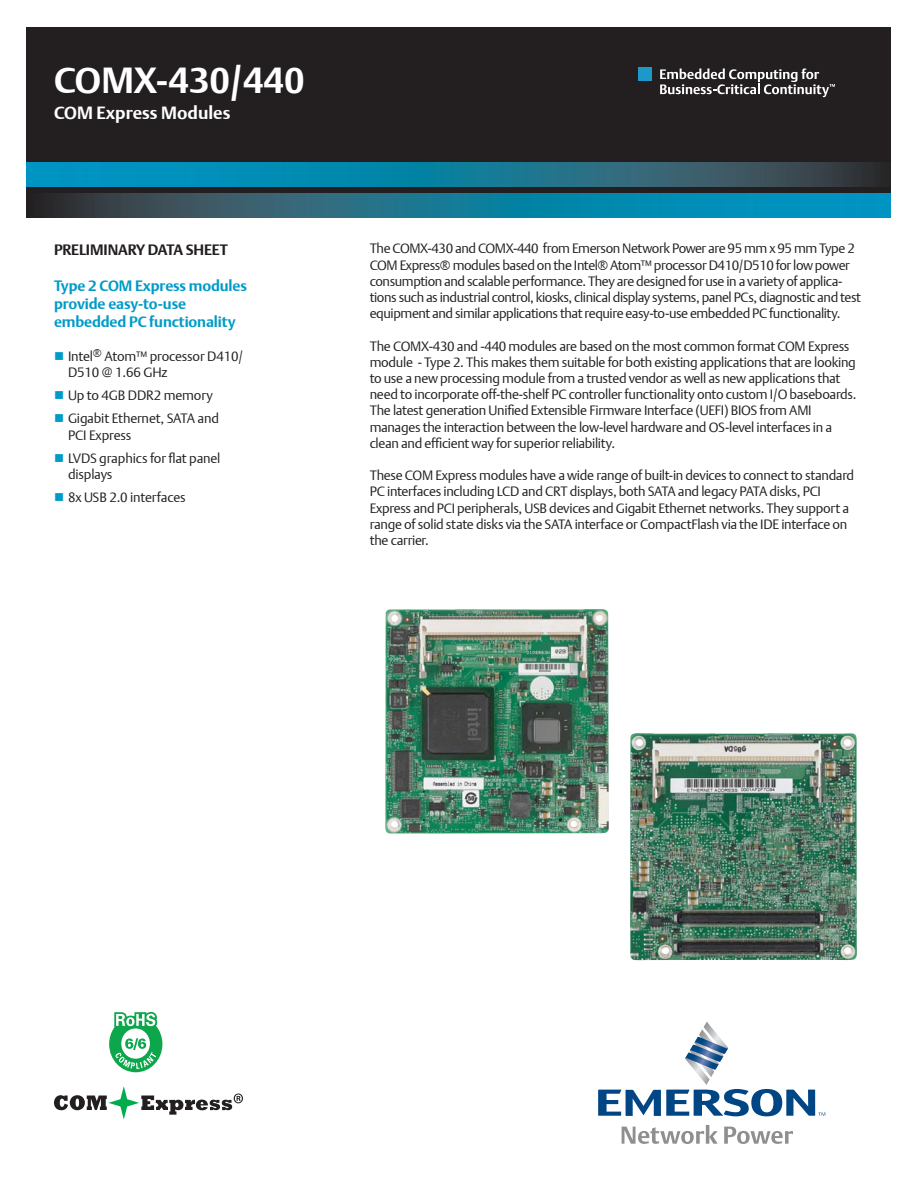
<style>
.page{position:relative;width:918px;height:1188px;background:#fff}
.page>*{position:absolute;margin:0;border:0;box-sizing:border-box;transform-origin:0 0}
._1_Cover_Headline{font:700 36.15px "DTL Argo T";color:#fff}
._1_Cover_subhead{font:700 17.7px "DTL Argo T";color:#fff}
._1_Cover_Bullet_Head{font:700 15px/18px "DTL Argo T";letter-spacing:-.01em;color:#009bc8}
._1_Cover_Bullet_Head-2{font:700 15px "DTL Argo T";letter-spacing:-.01em;color:#231f20}
._1_COVER_Body_Copy{font:13.5px/16.2px "DTL Argo T Light";letter-spacing:-.025em;color:#231f20}
._1_COVER_Bullets{font:13.5px/16.2px "DTL Argo T Light";letter-spacing:-.01em;color:#231f20}
.s1{color:#009bc8}
</style>
<div class="page">
<div style="left:27px;top:27px;width:864px;height:190px;background:#231f20"></div>
<div style="left:638px;top:68px;width:14px;height:13px;background:#1c99c8"></div>
<svg style="left:660px;top:68px;width:175px;height:29px"></svg>
<svg style="left:51px;top:193px;width:840px;height:24px;background:#187490"></svg>
<svg style="left:27px;top:163px;width:853px;height:23px;background:#177692"></svg>
<svg style="left:598px;top:1021px;width:227px;height:95px"></svg>
<svg style="left:622px;top:1125px;width:96px;height:19px"></svg>
<svg style="left:724px;top:1127px;width:69px;height:17px"></svg>
<img style="left:385px;top:609px;width:224px;height:225px">
<svg style="left:54px;top:1086px;width:189px;height:33px"></svg>
<svg style="left:109px;top:1012px;width:53px;height:60px"></svg>
<img style="left:630px;top:733px;width:227px;height:228px">
<p class="_1_Cover_Headline" style="left:54px;top:59px;width:252px">COMX-430/440</p>
<p class="_1_Cover_subhead" style="left:54px;top:102px;width:178px">COM Express Modules</p>
<p class="_1_Cover_Bullet_Head-2" style="left:54px;top:240px;width:175px">PRELIMINARY DATA SHEET</p>
<p class="_1_Cover_Bullet_Head" style="left:54px;top:276px;width:195px">Type 2 COM Express modules provide easy-to-use embedded PC functionality</p>
<p class="_1_COVER_Bullets" style="left:68px;top:348px;width:177px;text-indent:-14px"><span class="s1">■</span> Intel<sup>®</sup> Atom™ processor D410/<br>D510 @ 1.66 GHz</p>
<p class="_1_COVER_Bullets" style="left:54px;top:387px;width:160px"><span class="s1">■</span> Up to 4GB DDR2 memory</p>
<p class="_1_COVER_Bullets" style="left:68px;top:410px;width:153px;text-indent:-14px"><span class="s1">■</span> Gigabit Ethernet, SATA and<br>PCI Express</p>
<p class="_1_COVER_Bullets" style="left:68px;top:450px;width:154px;text-indent:-14px"><span class="s1">■</span> LVDS graphics for flat panel displays</p>
<p class="_1_COVER_Bullets" style="left:54px;top:489px;width:133px"><span class="s1">■</span> 8x USB 2.0 interfaces</p>
<p class="_1_COVER_Body_Copy" style="left:370px;top:240px;width:493px">The COMX-430 and COMX-440 from Emerson Network Power are 95 mm x 95 mm Type 2<br>COM Express® modules based on the Intel® Atom™ processor D410/D510 for low power consumption and scalable performance. They are designed for use in a variety of applica&shy;tions such as industrial control, kiosks, clinical display systems, panel PCs, diagnostic and test equipment and similar applications that require easy-to-use embedded PC functionality.</p>
<p class="_1_COVER_Body_Copy" style="left:370px;top:338px;width:488px">The COMX-430 and -440 modules are based on the most common format COM Express module - Type 2. This makes them suitable for both existing applications that are looking to use a new processing module from a trusted vendor as well as new applications that need to incorporate off-the-shelf PC controller functionality onto custom I/O baseboards.<br>The latest generation Unified Extensible Firmware Interface (UEFI) BIOS from AMI manages the interaction between the low-level hardware and OS-level interfaces in a clean and efficient way for superior reliability.</p>
<p class="_1_COVER_Body_Copy" style="left:370px;top:467px;width:486px">These COM Express modules have a wide range of built-in devices to connect to standard PC interfaces including LCD and CRT displays, both SATA and legacy PATA disks, PCI Express and PCI peripherals, USB devices and Gigabit Ethernet networks. They support a range of solid state disks via the SATA interface or CompactFlash via the IDE interface on the carrier.</p>
</div>
